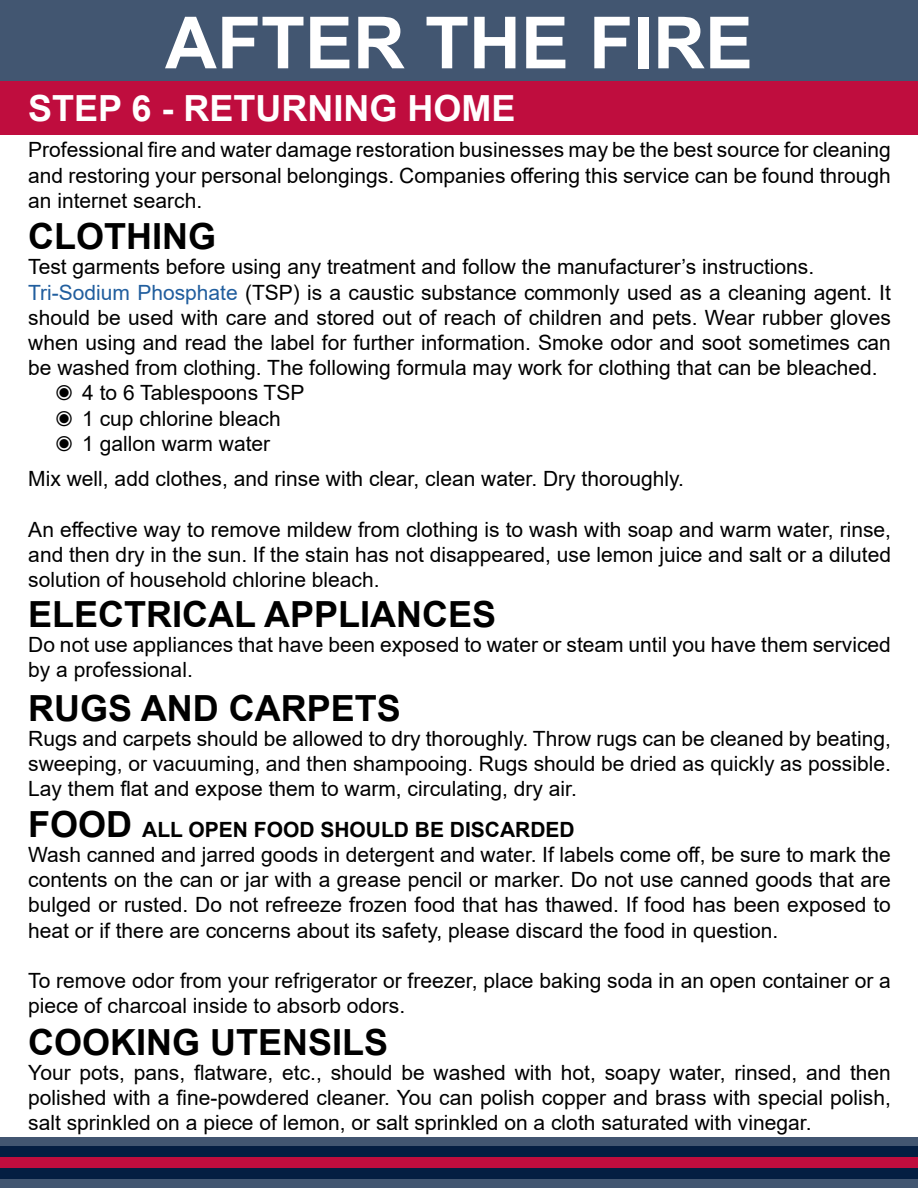
<style>
.page{position:relative;width:918px;height:1188px;background:#fff}
.page>*{position:absolute;margin:0;border:0;box-sizing:border-box;transform-origin:0 0}
.t1{font:700 72px "Arial";color:#fff}
.t2{font:700 36px "Arial";color:#000}
.t3{font:700 36px "Arial";color:#fff}
.t4{font:21px/25.2px "Arial";color:#000;text-align:justify}
.s1{color:#215e9e}
.s2{font-weight:700;font-size:36px}
.s3{font-weight:700}
</style>
<div class="page">
<div style="left:0;top:1137px;width:918px;height:51px;background:#425671"></div>
<div style="left:0;top:1147px;width:918px;height:32px;background:#041e42"></div>
<div style="left:0;top:1157px;width:918px;height:11px;background:#bf0d3e"></div>
<div style="left:0;top:0;width:918px;height:81px;background:#425671"></div>
<div style="left:0;top:81px;width:918px;height:54px;background:#bf0d3e"></div>
<h1 class="t1" style="left:165px;top:-8px;width:590px">AFTER THE FIRE</h1>
<h2 class="t3" style="left:28px;top:83px;width:489px">STEP 6 - RETURNING HOME</h2>
<p class="t4" style="left:28px;top:137px;width:864px">Professional fire and water damage restoration businesses may be the best source for cleaning and restoring your personal belongings. Companies offering this service can be found through an internet search.</p>
<h2 class="t2" style="left:28px;top:211px;width:189px">CLOTHING</h2>
<p class="t4" style="left:28px;top:254px;width:787px">Test garments before using any treatment and follow the manufacturer’s instructions.</p>
<p class="t4" style="left:28px;top:280px;width:864px"><span class="s1">Tri-Sodium Phosphate</span> (TSP) is a caustic substance commonly used as a cleaning agent. It</p>
<p class="t4" style="left:28px;top:305px;width:864px">should be used with care and stored out of reach of children and pets. Wear rubber gloves</p>
<p class="t4" style="left:28px;top:330px;width:864px">when using and read the label for further information. Smoke odor and soot sometimes can</p>
<p class="t4" style="left:28px;top:355px;width:851px">be washed from clothing. The following formula may work for clothing that can be bleached.</p>
<p class="t4" style="left:55px;top:380px;width:251px">◉ 4 to 6 Tablespoons TSP</p>
<p class="t4" style="left:55px;top:406px;width:227px">◉ 1 cup chlorine bleach</p>
<p class="t4" style="left:55px;top:431px;width:216px">◉ 1 gallon warm water</p>
<p class="t4" style="left:28px;top:466px;width:657px">Mix well, add clothes, and rinse with clear, clean water. Dry thoroughly.</p>
<p class="t4" style="left:28px;top:517px;width:864px">An effective way to remove mildew from clothing is to wash with soap and warm water, rinse, and then dry in the sun. If the stain has not disappeared, use lemon juice and salt or a diluted solution of household chlorine bleach.</p>
<h2 class="t2" style="left:28px;top:589px;width:470px">ELECTRICAL APPLIANCES</h2>
<p class="t4" style="left:28px;top:632px;width:864px">Do not use appliances that have been exposed to water or steam until you have them serviced by a professional.</p>
<h2 class="t2" style="left:28px;top:683px;width:374px">RUGS AND CARPETS</h2>
<p class="t4" style="left:28px;top:726px;width:864px">Rugs and carpets should be allowed to dry thoroughly. Throw rugs can be cleaned by beating, sweeping, or vacuuming, and then shampooing. Rugs should be dried as quickly as possible.<br>Lay them flat and expose them to warm, circulating, dry air.</p>
<p class="t4" style="left:28px;top:817px;width:864px;text-align:left"><span class="s2">FOOD</span> <span class="s3">ALL OPEN FOOD SHOULD BE DISCARDED<br></span>Wash canned and jarred goods in detergent and water. If labels come off, be sure to mark the contents on the can or jar with a grease pencil or marker. Do not use canned goods that are bulged or rusted. Do not refreeze frozen food that has thawed. If food has been exposed to heat or if there are concerns about its safety, please discard the food in question.</p>
<p class="t4" style="left:28px;top:968px;width:864px">To remove odor from your refrigerator or freezer, place baking soda in an open container or a piece of charcoal inside to absorb odors.</p>
<h2 class="t2" style="left:28px;top:1017px;width:362px">COOKING UTENSILS</h2>
<p class="t4" style="left:28px;top:1060px;width:864px">Your pots, pans, flatware, etc., should be washed with hot, soapy water, rinsed, and then polished with a fine-powdered cleaner. You can polish copper and brass with special polish, salt sprinkled on a piece of lemon, or salt sprinkled on a cloth saturated with vinegar.</p>
</div>
